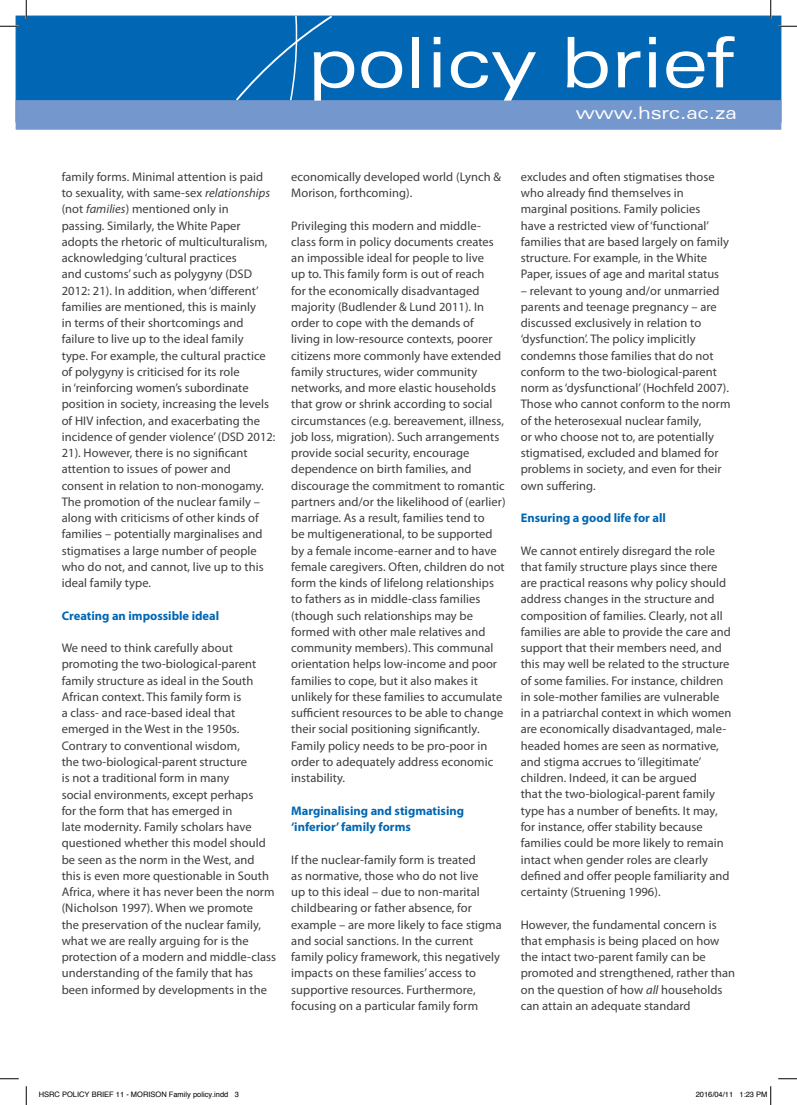
<style>
.page{position:relative;width:797px;height:1105px;background:#fff}
.page>*{position:absolute;margin:0;border:0;box-sizing:border-box;transform-origin:0 0}
.t1{font:expanded 70px "Zurich BT";color:#fff}
.t2{font:expanded 17.5px "Zurich BT";color:#fff}
.t3{font:12.5px/16.2px "Myriad Pro";letter-spacing:.005em;color:#3e3e3f}
.t4{font:700 12.5px/16.2px "Myriad Pro";color:#0166b3}
.t5{font:7.5px "Helvetica";color:#000}
.s1{font-style:italic}
</style>
<div class="page">
<div style="left:16px;top:16px;width:765px;height:106px;background:#0166b3"></div>
<svg style="left:234px;top:16px;width:100px;height:84px"></svg>
<div style="left:16px;top:100px;width:765px;height:30px;background:#7498ce;border:1px solid #7498ce"></div>
<svg style="left:0;top:25px;width:19px;height:2px"></svg>
<svg style="left:778px;top:25px;width:19px;height:2px"></svg>
<svg style="left:0;top:1078px;width:19px;height:1px"></svg>
<svg style="left:778px;top:1078px;width:19px;height:1px"></svg>
<svg style="left:25px;top:0;width:2px;height:19px"></svg>
<svg style="left:25px;top:1086px;width:2px;height:19px"></svg>
<svg style="left:770px;top:0;width:1px;height:19px"></svg>
<svg style="left:770px;top:1086px;width:1px;height:19px"></svg>
<h1 class="t1" style="left:307px;top:21px;width:428px">policy brief</h1>
<h2 class="t2" style="left:576px;top:103px;width:163px">www.hsrc.ac.za</h2>
<p class="t3" style="left:62px;top:168px;width:215px">family forms. Minimal attention is paid to sexuality, with same-sex <span class="s1">relationships </span>(not <span class="s1">families</span>) mentioned only in<br>passing. Similarly, the White Paper adopts the rhetoric of multiculturalism, acknowledging ‘cultural practices<br>and customs’ such as polygyny (DSD 2012: 21). In addition, when ‘different’ families are mentioned, this is mainly<br>in terms of their shortcomings and failure to live up to the ideal family<br>type. For example, the cultural practice of polygyny is criticised for its role<br>in ‘reinforcing women’s subordinate position in society, increasing the levels of HIV infection, and exacerbating the incidence of gender violence’ (DSD 2012:<br>21). However, there is no significant attention to issues of power and consent in relation to non-monogamy.<br>The promotion of the nuclear family – along with criticisms of other kinds of families – potentially marginalises and stigmatises a large number of people who do not, and cannot, live up to this ideal family type.</p>
<p class="t4" style="left:62px;top:607px;width:159px">Creating an impossible ideal</p>
<p class="t3" style="left:62px;top:640px;width:216px">We need to think carefully about promoting the two-biological-parent family structure as ideal in the South African context. This family form is<br>a class- and race-based ideal that emerged in the West in the 1950s.<br>Contrary to conventional wisdom,<br>the two-biological-parent structure<br>is not a traditional form in many<br>social environments, except perhaps<br>for the form that has emerged in<br>late modernity. Family scholars have questioned whether this model should be seen as the norm in the West, and this is even more questionable in South Africa, where it has never been the norm (Nicholson 1997). When we promote<br>the preservation of the nuclear family, what we are really arguing for is the protection of a modern and middle-class understanding of the family that has been informed by developments in the</p>
<p class="t3" style="left:291px;top:168px;width:211px">economically developed world (Lynch &amp;<br>Morison, forthcoming).</p>
<p class="t3" style="left:291px;top:217px;width:216px">Privileging this modern and middle&shy;class form in policy documents creates an impossible ideal for people to live<br>up to. This family form is out of reach<br>for the economically disadvantaged majority (Budlender &amp; Lund 2011). In order to cope with the demands of living in low-resource contexts, poorer citizens more commonly have extended family structures, wider community networks, and more elastic households that grow or shrink according to social circumstances (e.g. bereavement, illness, job loss, migration). Such arrangements provide social security, encourage dependence on birth families, and discourage the commitment to romantic partners and/or the likelihood of (earlier) marriage. As a result, families tend to<br>be multigenerational, to be supported by a female income-earner and to have female caregivers. Often, children do not form the kinds of lifelong relationships to fathers as in middle-class families (though such relationships may be formed with other male relatives and community members). This communal orientation helps low-income and poor families to cope, but it also makes it unlikely for these families to accumulate sufficient resources to be able to change their social positioning significantly.<br>Family policy needs to be pro-poor in order to adequately address economic instability.</p>
<p class="t4" style="left:291px;top:802px;width:174px">Marginalising and stigmatising ‘inferior’ family forms</p>
<p class="t3" style="left:291px;top:851px;width:212px">If the nuclear-family form is treated<br>as normative, those who do not live<br>up to this ideal – due to non-marital childbearing or father absence, for example – are more likely to face stigma and social sanctions. In the current family policy framework, this negatively impacts on these families’ access to supportive resources. Furthermore, focusing on a particular family form</p>
<p class="t3" style="left:521px;top:168px;width:210px">excludes and often stigmatises those who already find themselves in marginal positions. Family policies<br>have a restricted view of ‘functional’ families that are based largely on family structure. For example, in the White Paper, issues of age and marital status</p>
<p class="t3" style="left:521px;top:282px;width:211px">– relevant to young and/or unmarried parents and teenage pregnancy – are discussed exclusively in relation to ‘dysfunction’. The policy implicitly condemns those families that do not conform to the two-biological-parent norm as ‘dysfunctional’ (Hochfeld 2007).<br>Those who cannot conform to the norm of the heterosexual nuclear family,<br>or who choose not to, are potentially stigmatised, excluded and blamed for problems in society, and even for their own suffering.</p>
<p class="t4" style="left:521px;top:509px;width:147px">Ensuring a good life for all</p>
<p class="t3" style="left:521px;top:542px;width:212px">We cannot entirely disregard the role that family structure plays since there are practical reasons why policy should address changes in the structure and composition of families. Clearly, not all families are able to provide the care and support that their members need, and this may well be related to the structure of some families. For instance, children in sole-mother families are vulnerable in a patriarchal context in which women are economically disadvantaged, male&shy;headed homes are seen as normative, and stigma accrues to ‘illegitimate’ children. Indeed, it can be argued<br>that the two-biological-parent family type has a number of benefits. It may, for instance, offer stability because families could be more likely to remain intact when gender roles are clearly defined and offer people familiarity and certainty (Struening 1996).</p>
<p class="t3" style="left:521px;top:916px;width:216px">However, the fundamental concern is that emphasis is being placed on how the intact two-parent family can be promoted and strengthened, rather than on the question of how <span class="s1">all</span> households can attain an adequate standard</p>
<p class="t5" style="left:39px;top:1089px;width:202px">HSRC POLICY BRIEF 11 - MORISON Family policy.indd 3</p>
<p class="t5" style="left:695px;top:1089px;width:73px">2016/04/11 1:23 PM</p>
</div>
